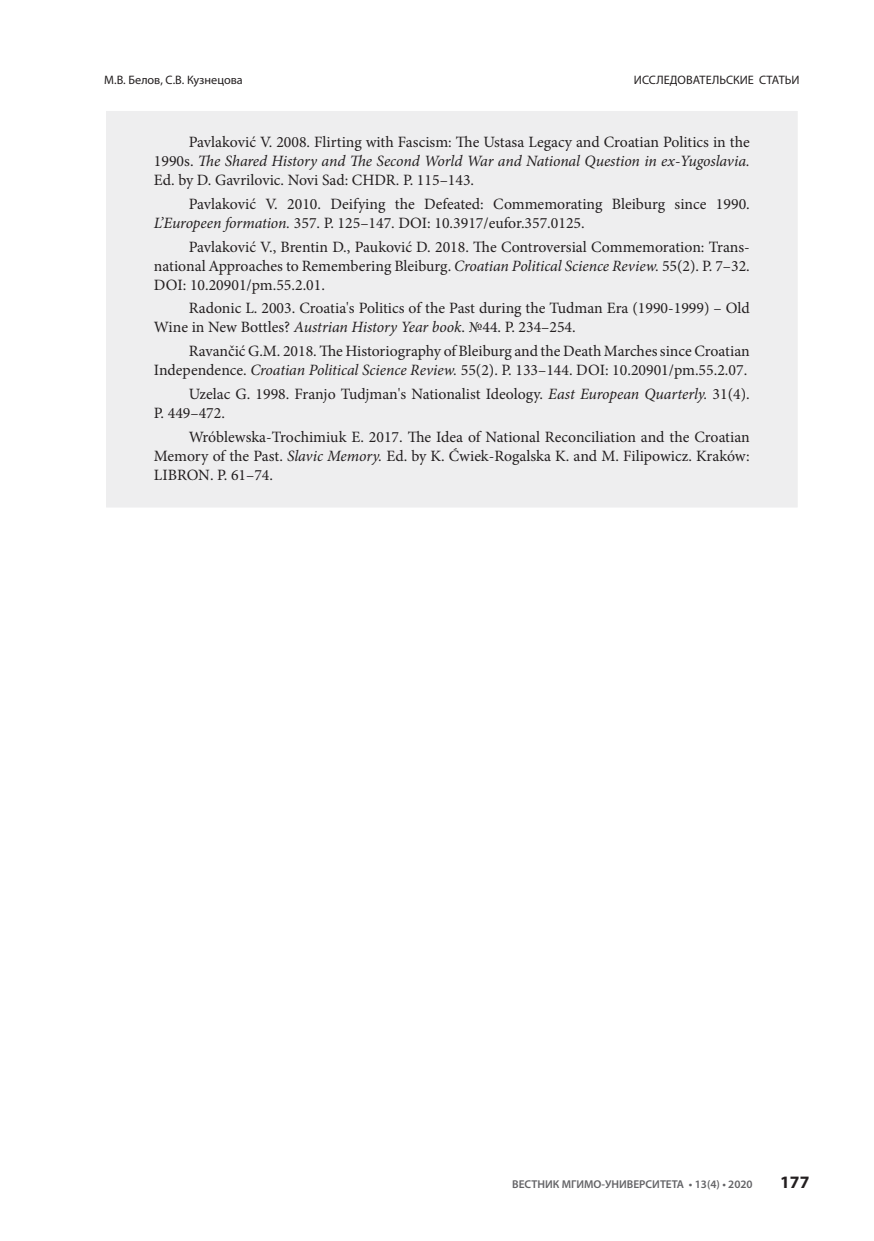
<style>
.page{position:relative;width:874px;height:1241px;background:#fff}
.page>*{position:absolute;margin:0;border:0;box-sizing:border-box;transform-origin:0 0}
.t1{font:700 17.5px "Myriad Pro";color:#231f20}
.t2{font:15.75px/18.9px "Minion Pro";color:#231f20;text-align:justify}
.t3{font:12.25px "Myriad Pro";color:#231f20}
.t4{font:600 11.38px "Myriad Pro";color:#636366}
.s1{font-style:italic}
</style>
<div class="page">
<div style="left:104px;top:109px;width:695px;height:400px;background:#eeeeef;border:2px solid #fff"></div>
<p class="t3" style="left:104px;top:72px;width:140px">М.В. Белов, С.В. Кузнецова</p>
<p class="t3" style="left:633px;top:72px;width:167px">ИССЛЕДОВАТЕЛЬСКИЕ СТАТЬИ</p>
<p class="t2" style="left:154px;top:133px;width:597px;text-indent:35px">Pavlaković V. 2008. Flirting with Fascism: The Ustasa Legacy and Croatian Politics in the 1990s. <span class="s1">The Shared History and The Second World War and National Question in ex-Yugoslavia.<br></span>Ed. by D. Gavrilovic. Novi Sad: CHDR. P. 115–143.</p>
<p class="t2" style="left:154px;top:194px;width:597px;text-indent:35px">Pavlaković V. 2010. Deifying the Defeated: Commemorating Bleiburg since 1990.<br><span class="s1">L’Europeen formation.</span> 357. P. 125–147. DOI: 10.3917/eufor.357.0125.</p>
<p class="t2" style="left:154px;top:237px;width:597px;text-indent:35px">Pavlaković V., Brentin D., Pauković D. 2018. The Controversial Commemoration: Trans&shy;national Approaches to Remembering Bleiburg. <span class="s1">Croatian Political Science Review.</span> 55(2). P. 7–32.<br>DOI: 10.20901/pm.55.2.01.</p>
<p class="t2" style="left:154px;top:299px;width:597px;text-indent:35px">Radonic L. 2003. Croatia's Politics of the Past during the Tudman Era (1990-1999) – Old<br>Wine in New Bottles? <span class="s1">Austrian History Year book</span>. №44. P. 234–254.</p>
<p class="t2" style="left:154px;top:342px;width:597px;text-align:right">Ravančić G.M. 2018. The Historiography of Bleiburg and the Death Marches since Croatian<br>Independence. <span class="s1">Croatian Political Science Review.</span> 55(2). P. 133–144. DOI: 10.20901/pm.55.2.07.</p>
<p class="t2" style="left:154px;top:384px;width:597px;text-indent:35px">Uzelac G. 1998. Franjo Tudjman's Nationalist Ideology. <span class="s1">East European Quarterly.</span> 31(4).<br>P. 449–472.</p>
<p class="t2" style="left:154px;top:427px;width:597px;text-indent:35px">Wróblewska-Trochimiuk E. 2017. The Idea of National Reconciliation and the Croatian Memory of the Past. <span class="s1">Slavic Memory.</span> Ed. by K. Ćwiek-Rogalska K. and M. Filipowicz. Kraków:<br>LIBRON. P. 61–74.</p>
<p class="t4" style="left:512px;top:1176px;width:242px">ВЕСТНИК МГИМО-УНИВЕРСИТЕТА • 13(4) • 2020</p>
<p class="t1" style="left:779px;top:1170px;width:31px">177</p>
</div>
